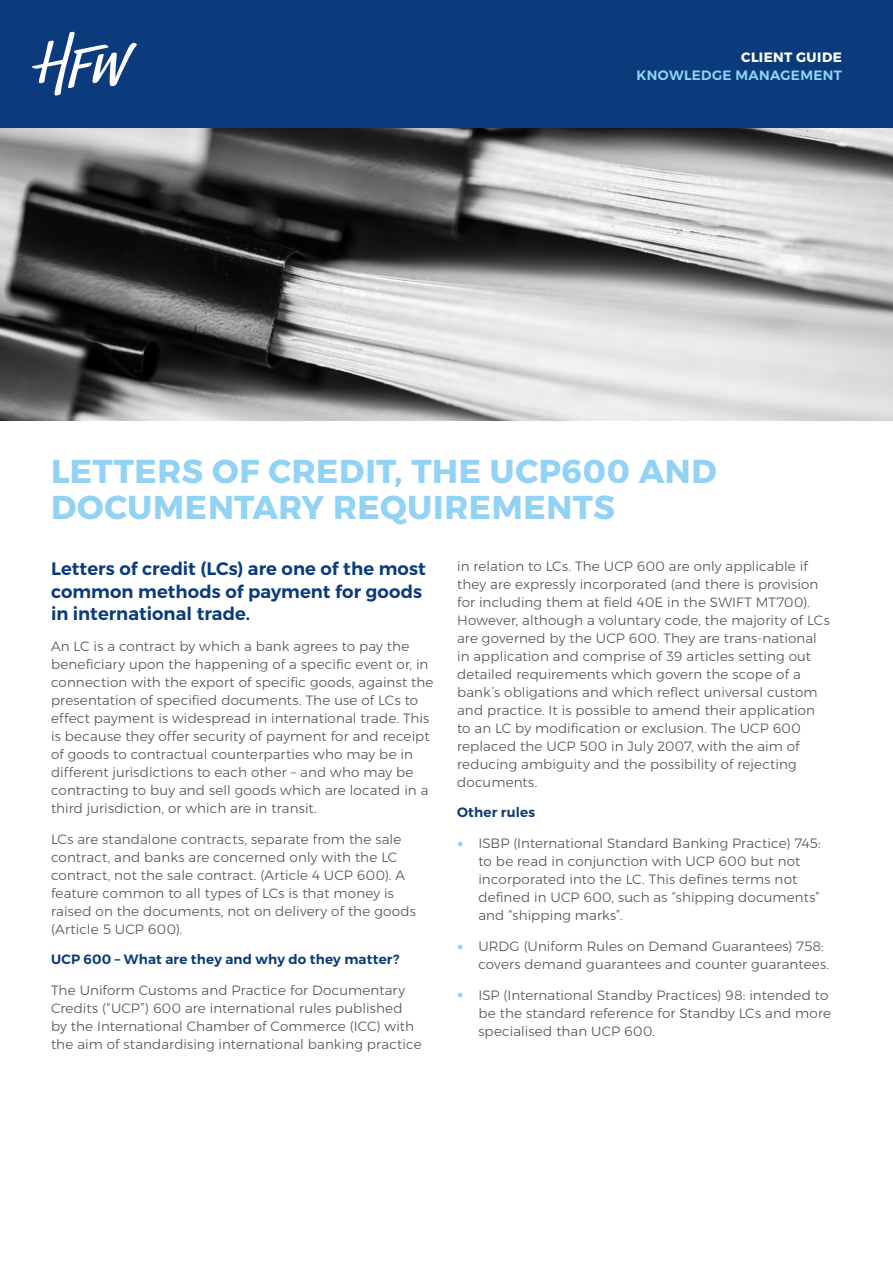
<style>
.page{position:relative;width:893px;height:1263px;background:#fff}
.page>*{position:absolute;margin:0;border:0;box-sizing:border-box;transform-origin:0 0}
.t1{font:700 33px/36px "Montserrat";letter-spacing:.02em;color:#92d2f4}
.t2{font:600 18px/22.5px "Montserrat";letter-spacing:.005em;color:#0b3b7c}
.t3{font:300 13.5px/18px "Montserrat";letter-spacing:.01em;color:#4b5159}
.t4{font:600 13.5px "Montserrat";letter-spacing:.015em;color:#0b3b7c}
.t5{font:600 13.5px "Montserrat";letter-spacing:.025em;color:#92d2f4}
.t6{font:700 13.5px "Montserrat";letter-spacing:.035em;color:#fff}
.s1{font-family:"Noto Sans";font-weight:400;font-size:10.5px;color:#92d2f4}
</style>
<div class="page">
<img style="left:0;top:128px;width:893px;height:293px">
<div style="left:0;top:0;width:893px;height:128px;background:#0b3b7c"></div>
<svg style="left:32px;top:32px;width:105px;height:63px"></svg>
<p class="t6" style="left:741px;top:46px;width:102px">CLIENT GUIDE</p>
<p class="t5" style="left:637px;top:64px;width:207px">KNOWLEDGE MANAGEMENT</p>
<h1 class="t1" style="left:51px;top:453px;width:667px">LETTERS OF CREDIT, THE UCP600 AND<br>DOCUMENTARY REQUIREMENTS</h1>
<h2 class="t2" style="left:51px;top:558px;width:376px">Letters of credit (LCs) are one of the most common methods of payment for goods in international trade.</h2>
<p class="t3" style="left:51px;top:637px;width:384px">An LC is a contract by which a bank agrees to pay the beneficiary upon the happening of a specific event or, in connection with the export of specific goods, against the presentation of specified documents. The use of LCs to effect payment is widespread in international trade. This is because they offer security of payment for and receipt of goods to contractual counterparties who may be in different jurisdictions to each other – and who may be contracting to buy and sell goods which are located in a third jurisdiction, or which are in transit.</p>
<p class="t3" style="left:51px;top:830px;width:366px">LCs are standalone contracts, separate from the sale contract, and banks are concerned only with the LC contract, not the sale contract. (Article 4 UCP 600). A feature common to all types of LCs is that money is raised on the documents, not on delivery of the goods (Article 5 UCP 600).</p>
<p class="t4" style="left:51px;top:949px;width:350px">UCP 600 – What are they and why do they matter?</p>
<p class="t3" style="left:51px;top:981px;width:372px">The Uniform Customs and Practice for Documentary Credits (“UCP”) 600 are international rules published by the International Chamber of Commerce (ICC) with the aim of standardising international banking practice</p>
<p class="t3" style="left:457px;top:557px;width:374px">in relation to LCs. The UCP 600 are only applicable if they are expressly incorporated (and there is provision for including them at field 40E in the SWIFT MT700).<br>However, although a voluntary code, the majority of LCs are governed by the UCP 600. They are trans-national in application and comprise of 39 articles setting out detailed requirements which govern the scope of a bank’s obligations and which reflect universal custom and practice. It is possible to amend their application to an LC by modification or exclusion. The UCP 600 replaced the UCP 500 in July 2007, with the aim of reducing ambiguity and the possibility of rejecting documents.</p>
<p class="t4" style="left:457px;top:802px;width:79px">Other rules</p>
<p class="t3" style="left:478px;top:834px;width:344px;text-indent:-21px"><span class="s1">●</span> ISBP (International Standard Banking Practice) 745: to be read in conjunction with UCP 600 but not incorporated into the LC. This defines terms not defined in UCP 600, such as “shipping documents” and “shipping marks”.</p>
<p class="t3" style="left:478px;top:937px;width:352px;text-indent:-21px"><span class="s1">●</span> URDG (Uniform Rules on Demand Guarantees) 758: covers demand guarantees and counter guarantees.</p>
<p class="t3" style="left:478px;top:986px;width:354px;text-indent:-21px"><span class="s1">●</span> ISP (International Standby Practices) 98: intended to be the standard reference for Standby LCs and more specialised than UCP 600.</p>
</div>
